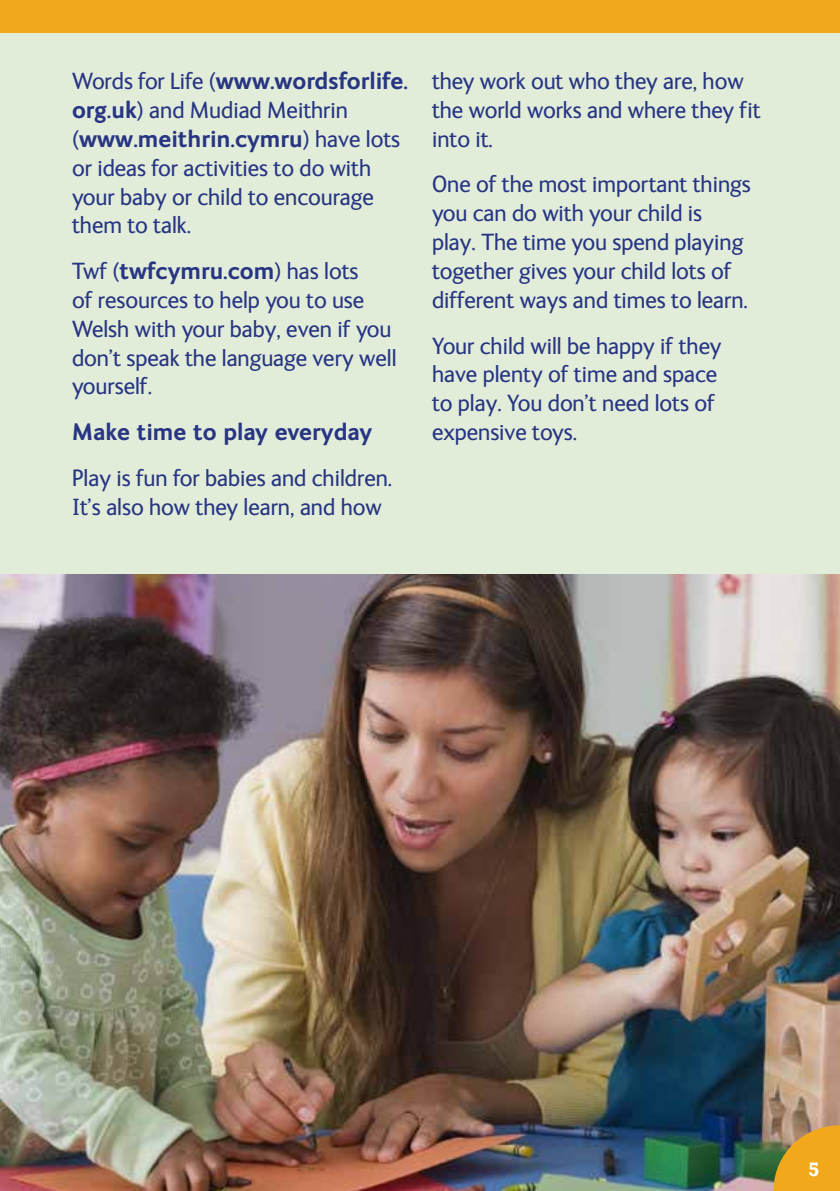
<style>
.page{position:relative;width:840px;height:1191px;background:#fff}
.page>*{position:absolute;margin:0;border:0;box-sizing:border-box;transform-origin:0 0}
.t1{font:24px/28.8px "FS Ingrid";color:#283583}
.t2{font:700 24px "FS Ingrid";color:#283583}
.t3{font:700 20px "Rockwell";color:#fff}
.s1{font-weight:700}
</style>
<div class="page">
<div style="left:0;top:32px;width:839px;height:1159px;background:#e2edd9"></div>
<img style="left:0;top:574px;width:839px;height:617px">
<div style="left:0;top:0;width:839px;height:32px;background:#f1a91b"></div>
<svg style="left:773px;top:1125px;width:66px;height:66px;background:#d9a02c"></svg>
<p class="t1" style="left:72px;top:67px;width:337px">Words for Life (<span class="s1">www.wordsforlife. org.uk</span>) and Mudiad Meithrin (<span class="s1">www.meithrin.cymru</span>) have lots or ideas for activities to do with your baby or child to encourage them to talk.</p>
<p class="t1" style="left:72px;top:257px;width:326px">Twf (<span class="s1">twfcymru.com</span>) has lots<br>of resources to help you to use<br>Welsh with your baby, even if you don’t speak the language very well yourself.</p>
<p class="t2" style="left:72px;top:418px;width:301px">Make time to play everyday</p>
<p class="t1" style="left:72px;top:464px;width:321px">Play is fun for babies and children.<br>It’s also how they learn, and how</p>
<p class="t1" style="left:432px;top:67px;width:330px">they work out who they are, how the world works and where they fit into it.</p>
<p class="t1" style="left:432px;top:170px;width:320px">One of the most important things you can do with your child is play. The time you spend playing together gives your child lots of different ways and times to learn.</p>
<p class="t1" style="left:432px;top:331px;width:291px">Your child will be happy if they have plenty of time and space to play. You don’t need lots of expensive toys.</p>
<p class="t3" style="left:808px;top:1156px;width:13px">5</p>
</div>
